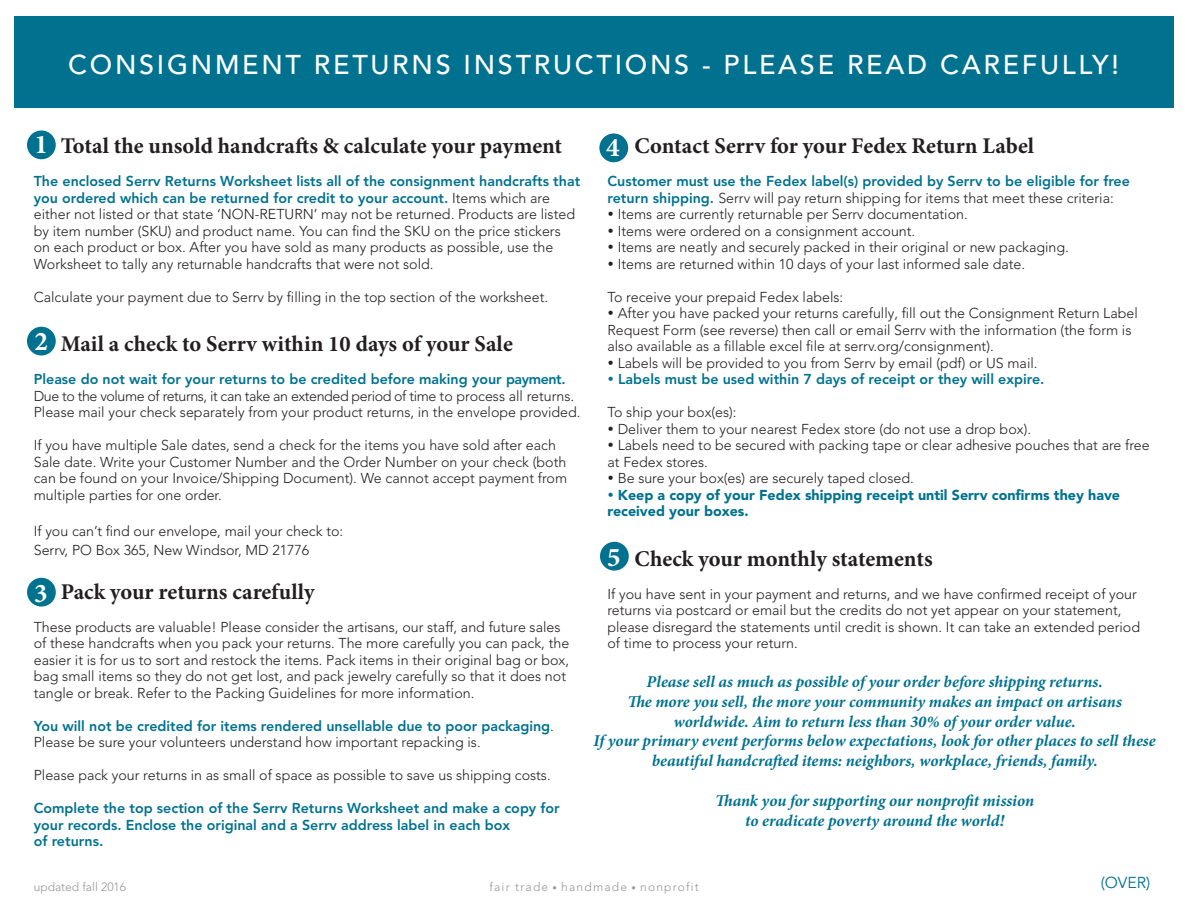
<style>
.page{position:relative;width:1188px;height:918px;background:#fff}
.page>*{position:absolute;margin:0;border:0;box-sizing:border-box;transform-origin:0 0}
.t1{font:500 27px "Avenir LT Pro";letter-spacing:.1em;color:#fff}
.t2{font:700 27px "Minion Pro";color:#fff}
.t3{font:700 22.5px "Minion Pro";color:#231f20}
.t4{font:italic 700 16.5px/19.8px "Minion Pro";letter-spacing:-.005em;color:#007290;text-align:center}
.t5{font:15.75px "Avenir LT Pro";color:#007290}
.t6{font:300 14.25px/16.5px "Avenir LT Pro";color:#231f20}
.t7{font:800 14.25px/16.5px "Avenir LT Pro";color:#007290}
.t8{font:900 14.25px/16.5px "Avenir LT Pro";color:#007290}
.t9{font:300 12px "Avenir LT Pro";letter-spacing:.1em;color:#949698}
.t10{font:300 12px "Avenir LT Pro";color:#949698}
.s1{font-weight:800;color:#007290}
.s2{font-weight:300;color:#231f20}
.s3{font-size:9px}
</style>
<div class="page">
<div style="left:14px;top:16px;width:1160px;height:92px;background:#007290"></div>
<div style="left:27px;top:130px;width:29px;height:29px;background:#007290;border-radius:50%"></div>
<div style="left:27px;top:327px;width:29px;height:29px;background:#007290;border-radius:50%"></div>
<div style="left:27px;top:578px;width:29px;height:29px;background:#007290;border-radius:50%"></div>
<div style="left:599px;top:133px;width:29px;height:29px;background:#007290;border-radius:50%"></div>
<div style="left:600px;top:542px;width:29px;height:29px;background:#007290;border-radius:50%"></div>
<h1 class="t1" style="left:68px;top:49px;width:1052px">CONSIGNMENT RETURNS INSTRUCTIONS - PLEASE READ CAREFULLY!</h1>
<h1 class="t2" style="left:35px;top:125px;width:15px">1</h1>
<h2 class="t3" style="left:61px;top:130px;width:503px">Total the unsold handcrafts &amp; calculate your payment</h2>
<p class="t6" style="left:34px;top:173px;width:548px"><span class="s1">The enclosed Serrv Returns Worksheet lists all of the consignment handcrafts that you ordered which can be returned for credit to your account.</span> Items which are either not listed or that state ‘NON-RETURN’ may not be returned. Products are listed by item number (SKU) and product name. You can find the SKU on the price stickers on each product or box. After you have sold as many products as possible, use the Worksheet to tally any returnable handcrafts that were not sold.</p>
<p class="t6" style="left:34px;top:288px;width:516px">Calculate your payment due to Serrv by filling in the top section of the worksheet.</p>
<h2 class="t3" style="left:61px;top:328px;width:454px">Mail a check to Serrv within 10 days of your Sale</h2>
<p class="t7" style="left:34px;top:371px;width:533px">Please do not wait for your returns to be credited before making your payment.</p>
<p class="t6" style="left:34px;top:387px;width:548px">Due to the volume of returns, it can take an extended period of time to process all returns.<br>Please mail your check separately from your product returns, in the envelope provided.</p>
<p class="t6" style="left:34px;top:437px;width:535px">If you have multiple Sale dates, send a check for the items you have sold after each Sale date. Write your Customer Number and the Order Number on your check (both can be found on your Invoice/Shipping Document). We cannot accept payment from multiple parties for one order.</p>
<p class="t6" style="left:34px;top:521px;width:311px;line-height:19.5px">If you can’t find our envelope, mail your check to:<br>Serrv, PO Box 365, New Windsor, MD 21776</p>
<h2 class="t3" style="left:61px;top:575px;width:255px">Pack your returns carefully</h2>
<p class="t6" style="left:34px;top:618px;width:537px">These products are valuable! Please consider the artisans, our staff, and future sales of these handcrafts when you pack your returns. The more carefully you can pack, the easier it is for us to sort and restock the items. Pack items in their original bag or box, bag small items so they do not get lost, and pack jewelry carefully so that it does not tangle or break. Refer to the Packing Guidelines for more information.</p>
<p class="t7" style="left:34px;top:717px;width:522px">You will not be credited for items rendered unsellable due to poor packaging<span class="s2">.<br>Please be sure your volunteers understand how important repacking is.</span></p>
<p class="t6" style="left:34px;top:767px;width:518px">Please pack your returns in as small of space as possible to save us shipping costs.</p>
<p class="t7" style="left:34px;top:800px;width:528px">Complete the top section of the Serrv Returns Worksheet and make a copy for your records. Enclose the original and a Serrv address label in each box<br>of returns.</p>
<p class="t10" style="left:34px;top:880px;width:94px">updated fall 2016</p>
<p class="t9" style="left:489px;top:880px;width:211px">fair trade <span class="s3">•</span> handmade <span class="s3">•</span> nonprofit</p>
<h2 class="t3" style="left:634px;top:130px;width:401px">Contact Serrv for your Fedex Return Label</h2>
<p class="t7" style="left:608px;top:173px;width:524px">Customer must use the Fedex label(s) provided by Serrv to be eligible for free return shipping. <span class="s2">Serrv will pay return shipping for items that meet these criteria:</span></p>
<p class="t6" style="left:608px;top:206px;width:362px">• Items are currently returnable per Serrv documentation.</p>
<p class="t6" style="left:608px;top:222px;width:309px">• Items were ordered on a consignment account.</p>
<p class="t6" style="left:608px;top:239px;width:463px">• Items are neatly and securely packed in their original or new packaging.</p>
<p class="t6" style="left:608px;top:255px;width:419px">• Items are returned within 10 days of your last informed sale date.</p>
<p class="t6" style="left:608px;top:288px;width:237px">To receive your prepaid Fedex labels:</p>
<p class="t6" style="left:608px;top:305px;width:532px">• After you have packed your returns carefully, fill out the Consignment Return Label<br>Request Form (see reverse) then call or email Serrv with the information (the form is also available as a fillable excel file at serrv.org/consignment).</p>
<p class="t6" style="left:608px;top:354px;width:432px">• Labels will be provided to you from Serrv by email (pdf) or US mail.</p>
<p class="t7" style="left:608px;top:371px;width:438px">• Labels must be used within 7 days of receipt or they will expire.</p>
<p class="t6" style="left:608px;top:404px;width:131px">To ship your box(es):</p>
<p class="t6" style="left:608px;top:420px;width:425px">• Deliver them to your nearest Fedex store (do not use a drop box).</p>
<p class="t6" style="left:608px;top:437px;width:544px">• Labels need to be secured with packing tape or clear adhesive pouches that are free at Fedex stores.</p>
<p class="t6" style="left:608px;top:470px;width:308px">• Be sure your box(es) are securely taped closed.</p>
<p class="t8" style="left:608px;top:486px;width:514px">• Keep a copy of your Fedex shipping receipt until Serrv confirms they have received your boxes.</p>
<h2 class="t3" style="left:634px;top:542px;width:300px">Check your monthly statements</h2>
<p class="t6" style="left:608px;top:585px;width:534px">If you have sent in your payment and returns, and we have confirmed receipt of your returns via postcard or email but the credits do not yet appear on your statement, please disregard the statements until credit is shown. It can take an extended period of time to process your return.</p>
<h1 class="t2" style="left:606px;top:129px;width:15px">4</h1>
<h1 class="t2" style="left:35px;top:322px;width:15px">2</h1>
<h1 class="t2" style="left:607px;top:538px;width:15px">5</h1>
<h1 class="t2" style="left:34px;top:574px;width:15px">3</h1>
<p class="t4" style="left:594px;top:672px;width:564px">Please sell as much as possible of your order before shipping returns.<br>The more you sell, the more your community makes an impact on artisans worldwide. Aim to return less than 30% of your order value.<br>If your primary event performs below expectations, look for other places to sell these beautiful handcrafted items: neighbors, workplace, friends, family.</p>
<p class="t4" style="left:715px;top:790px;width:321px">Thank you for supporting our nonprofit mission to eradicate poverty around the world!</p>
<p class="t5" style="left:1101px;top:873px;width:51px">(OVER)</p>
</div>
